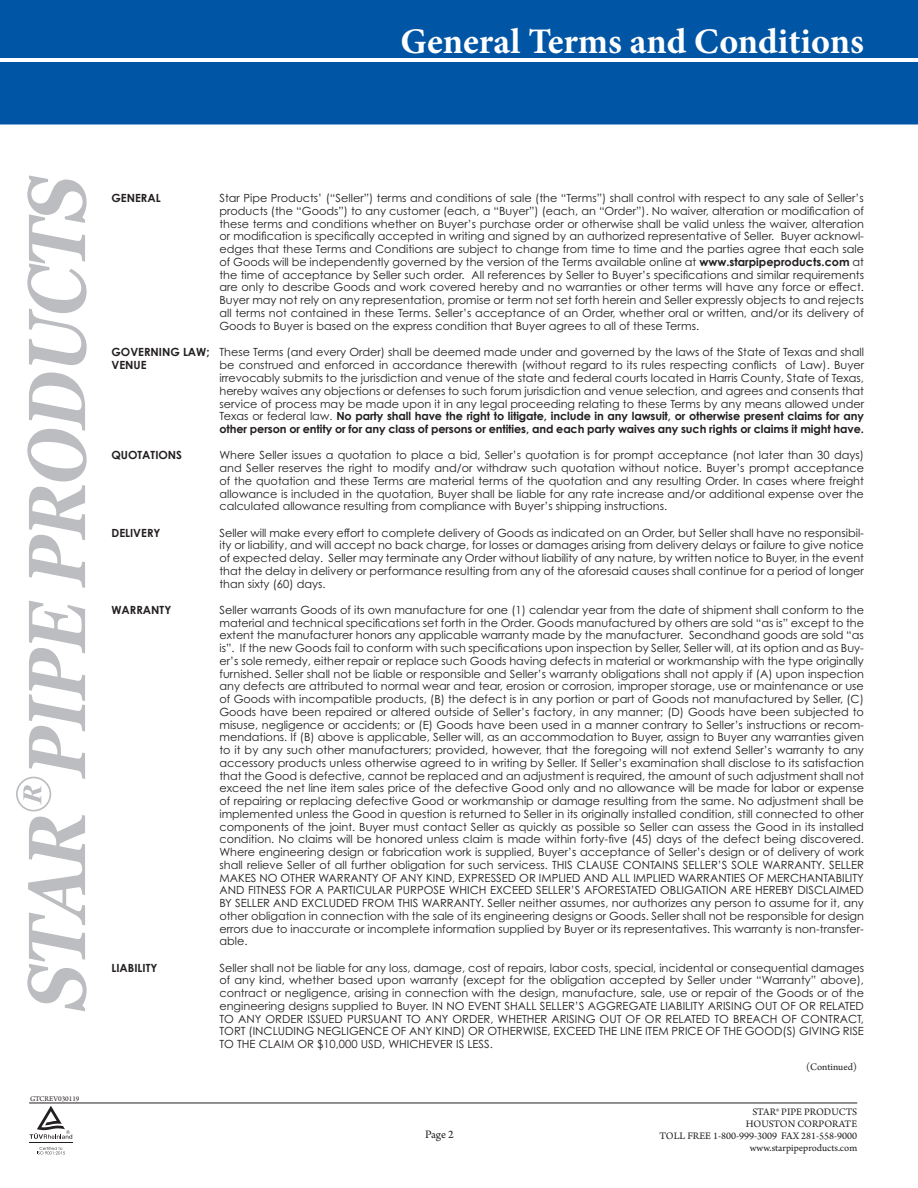
<style>
.page{position:relative;width:918px;height:1188px;background:#fff}
.page>*{position:absolute;margin:0;border:0;box-sizing:border-box;transform-origin:0 0}
.t1{font:700 36px "Minion Pro";color:#fff}
.t2{font:12px "Arno Pro";color:#231f20}
.t3{font:11.25px/12.8px "Century Gothic Pro";color:#231f20;text-align:justify}
.t4{font:700 11.25px "Century Gothic";color:#231f20}
.t5{font:10.5px "Arno Pro";color:#231f20}
.t6{font:7.5px "Arno Pro";color:#231f20}
.s1{font-family:"Century Gothic";font-weight:700}
</style>
<div class="page">
<svg style="left:27px;top:373px;width:60px;height:215px"></svg>
<svg style="left:27px;top:176px;width:60px;height:189px"></svg>
<svg style="left:16px;top:601px;width:71px;height:410px"></svg>
<div style="left:0;top:0;width:918px;height:124px;background:#0155a5"></div>
<hr style="left:0;top:59px;width:918px;height:3px;background:#fff">
<hr style="left:29px;top:1103px;width:828px;height:1px;background:#231f20">
<hr style="left:29px;top:1142px;width:44px;height:1px;background:#231f20">
<svg style="left:30px;top:1106px;width:42px;height:33px"></svg>
<svg style="left:37px;top:1147px;width:28px;height:7px"></svg>
<p class="t1" style="left:401px;top:16px;width:465px">General Terms and Conditions</p>
<p class="t6" style="left:30px;top:1094px;width:51px">GTCREV030119</p>
<p class="t4" style="left:111px;top:191px;width:51px">GENERAL</p>
<p class="t3" style="left:219px;top:192px;width:646px">Star Pipe Products’ (“Seller”) terms and conditions of sale (the “Terms”) shall control with respect to any sale of Seller’s products (the “Goods”) to any customer (each, a “Buyer”) (each, an “Order”). No waiver, alteration or modification of these terms and conditions whether on Buyer’s purchase order or otherwise shall be valid unless the waiver, alteration or modification is specifically accepted in writing and signed by an authorized representative of Seller. Buyer acknowl&shy;edges that these Terms and Conditions are subject to change from time to time and the parties agree that each sale of Goods will be independently governed by the version of the Terms available online at <span class="s1">www.starpipeproducts.com</span> at the time of acceptance by Seller such order. All references by Seller to Buyer’s specifications and similar requirements are only to describe Goods and work covered hereby and no warranties or other terms will have any force or effect.<br>Buyer may not rely on any representation, promise or term not set forth herein and Seller expressly objects to and rejects all terms not contained in these Terms. Seller’s acceptance of an Order, whether oral or written, and/or its delivery of Goods to Buyer is based on the express condition that Buyer agrees to all of these Terms.</p>
<p class="t3" style="left:111px;top:345px;width:754px;line-height:13.5px"><span class="s1">GOVERNING LAW;</span> These Terms (and every Order) shall be deemed made under and governed by the laws of the State of Texas and shall<br><span class="s1">VENUE</span></p>
<p class="t3" style="left:219px;top:359px;width:646px">be construed and enforced in accordance therewith (without regard to its rules respecting conflicts of Law). Buyer irrevocably submits to the jurisdiction and venue of the state and federal courts located in Harris County, State of Texas, hereby waives any objections or defenses to such forum jurisdiction and venue selection, and agrees and consents that service of process may be made upon it in any legal proceeding relating to these Terms by any means allowed under Texas or federal law. <span class="s1">No party shall have the right to litigate, include in any lawsuit, or otherwise present claims for any other person or entity or for any class of persons or entities, and each party waives any such rights or claims it might have.</span></p>
<p class="t4" style="left:111px;top:448px;width:72px">QUOTATIONS</p>
<p class="t3" style="left:219px;top:449px;width:646px">Where Seller issues a quotation to place a bid, Seller’s quotation is for prompt acceptance (not later than 30 days) and Seller reserves the right to modify and/or withdraw such quotation without notice. Buyer’s prompt acceptance of the quotation and these Terms are material terms of the quotation and any resulting Order. In cases where freight allowance is included in the quotation, Buyer shall be liable for any rate increase and/or additional expense over the calculated allowance resulting from compliance with Buyer’s shipping instructions.</p>
<p class="t4" style="left:111px;top:525px;width:51px">DELIVERY</p>
<p class="t3" style="left:219px;top:526px;width:646px">Seller will make every effort to complete delivery of Goods as indicated on an Order, but Seller shall have no responsibil&shy;ity or liability, and will accept no back charge, for losses or damages arising from delivery delays or failure to give notice of expected delay. Seller may terminate any Order without liability of any nature, by written notice to Buyer, in the event that the delay in delivery or performance resulting from any of the aforesaid causes shall continue for a period of longer than sixty (60) days.</p>
<p class="t4" style="left:111px;top:603px;width:61px">WARRANTY</p>
<p class="t3" style="left:219px;top:603px;width:646px">Seller warrants Goods of its own manufacture for one (1) calendar year from the date of shipment shall conform to the material and technical specifications set forth in the Order. Goods manufactured by others are sold “as is” except to the extent the manufacturer honors any applicable warranty made by the manufacturer. Secondhand goods are sold “as is”. If the new Goods fail to conform with such specifications upon inspection by Seller, Seller will, at its option and as Buy&shy;er’s sole remedy, either repair or replace such Goods having defects in material or workmanship with the type originally furnished. Seller shall not be liable or responsible and Seller’s warranty obligations shall not apply if (A) upon inspection any defects are attributed to normal wear and tear, erosion or corrosion, improper storage, use or maintenance or use of Goods with incompatible products, (B) the defect is in any portion or part of Goods not manufactured by Seller, (C)<br>Goods have been repaired or altered outside of Seller’s factory, in any manner; (D) Goods have been subjected to misuse, negligence or accidents; or (E) Goods have been used in a manner contrary to Seller’s instructions or recom&shy;mendations. If (B) above is applicable, Seller will, as an accommodation to Buyer, assign to Buyer any warranties given to it by any such other manufacturers; provided, however, that the foregoing will not extend Seller’s warranty to any accessory products unless otherwise agreed to in writing by Seller. If Seller’s examination shall disclose to its satisfaction that the Good is defective, cannot be replaced and an adjustment is required, the amount of such adjustment shall not exceed the net line item sales price of the defective Good only and no allowance will be made for labor or expense of repairing or replacing defective Good or workmanship or damage resulting from the same. No adjustment shall be implemented unless the Good in question is returned to Seller in its originally installed condition, still connected to other components of the joint. Buyer must contact Seller as quickly as possible so Seller can assess the Good in its installed condition. No claims will be honored unless claim is made within forty-five (45) days of the defect being discovered.<br>Where engineering design or fabrication work is supplied, Buyer’s acceptance of Seller’s design or of delivery of work shall relieve Seller of all further obligation for such servicess. THIS CLAUSE CONTAINS SELLER’S SOLE WARRANTY. SELLER MAKES NO OTHER WARRANTY OF ANY KIND, EXPRESSED OR IMPLIED AND ALL IMPLIED WARRANTIES OF MERCHANTABILITY AND FITNESS FOR A PARTICULAR PURPOSE WHICH EXCEED SELLER’S AFORESTATED OBLIGATION ARE HEREBY DISCLAIMED BY SELLER AND EXCLUDED FROM THIS WARRANTY. Seller neither assumes, nor authorizes any person to assume for it, any other obligation in connection with the sale of its engineering designs or Goods. Seller shall not be responsible for design errors due to inaccurate or incomplete information supplied by Buyer or its representatives. This warranty is non-transfer&shy;able.</p>
<p class="t4" style="left:111px;top:960px;width:47px">LIABILITY</p>
<p class="t3" style="left:219px;top:961px;width:646px">Seller shall not be liable for any loss, damage, cost of repairs, labor costs, special, incidental or consequential damages of any kind, whether based upon warranty (except for the obligation accepted by Seller under “Warranty” above), contract or negligence, arising in connection with the design, manufacture, sale, use or repair of the Goods or of the engineering designs supplied to Buyer. IN NO EVENT SHALL SELLER’S AGGREGATE LIABILITY ARISING OUT OF OR RELATED TO ANY ORDER ISSUED PURSUANT TO ANY ORDER, WHETHER ARISING OUT OF OR RELATED TO BREACH OF CONTRACT, TORT (INCLUDING NEGLIGENCE OF ANY KIND) OR OTHERWISE, EXCEED THE LINE ITEM PRICE OF THE GOOD(S) GIVING RISE TO THE CLAIM OR $10,000 USD, WHICHEVER IS LESS.</p>
<p class="t2" style="left:425px;top:1127px;width:30px">Page 2</p>
<p class="t5" style="left:806px;top:1061px;width:52px">(Continued)</p>
<p class="t5" style="left:752px;top:1106px;width:106px">STAR® PIPE PRODUCTS</p>
<p class="t5" style="left:746px;top:1118px;width:113px">HOUSTON CORPORATE</p>
<p class="t5" style="left:660px;top:1130px;width:199px">TOLL FREE 1-800-999-3009 FAX 281-558-9000</p>
<p class="t5" style="left:750px;top:1142px;width:109px">www.starpipeproducts.com</p>
</div>
